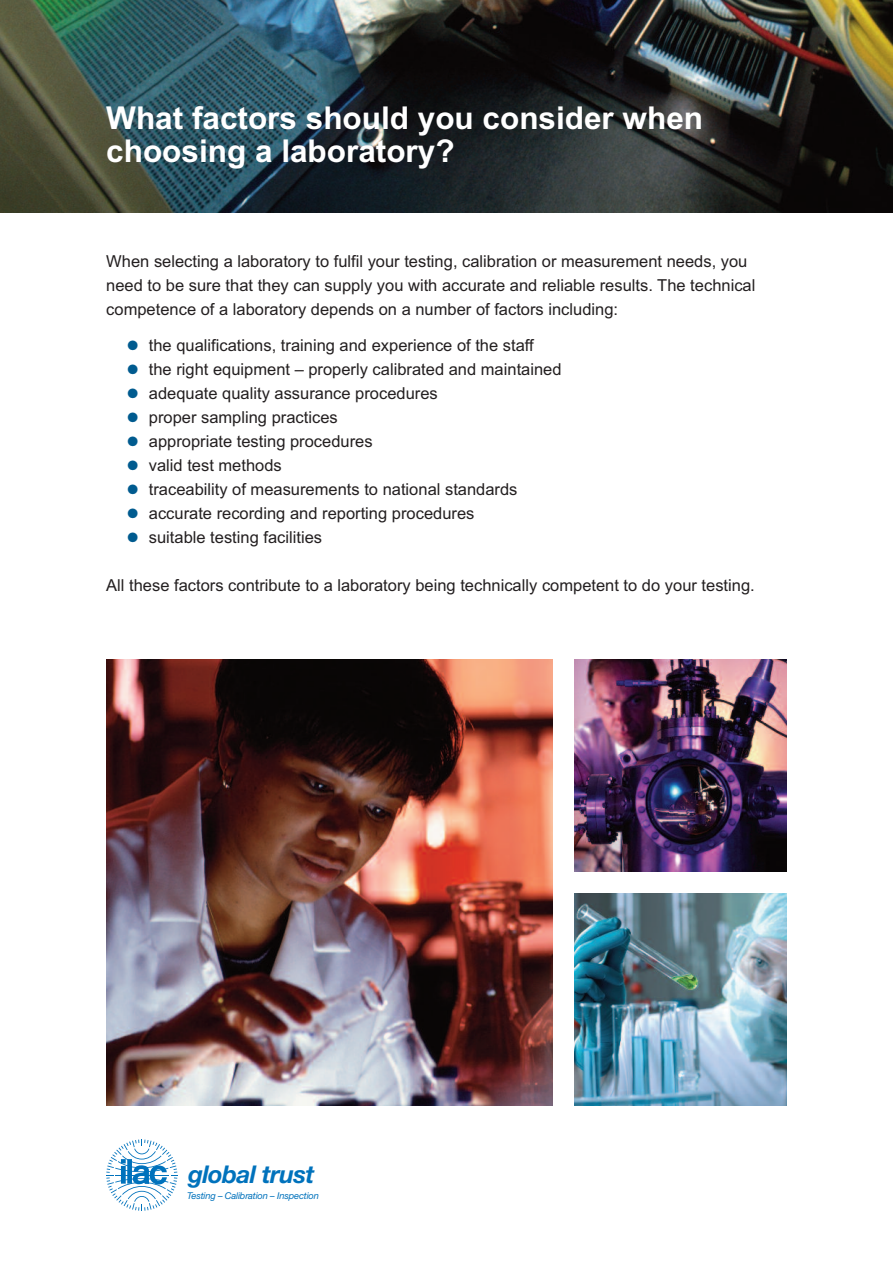
<style>
.page{position:relative;width:893px;height:1263px;background:#fff}
.page>*{position:absolute;margin:0;border:0;box-sizing:border-box;transform-origin:0 0}
.t1{font:700 31.5px/33px "Arial";color:#fff}
.t2{font:italic 700 24.45px "Helvetica Neue";letter-spacing:-.025em;color:#0072bc}
.t3{font:16.5px/24px "Arial";color:#231f20}
.t4{font:italic 9.3px "Helvetica Neue";letter-spacing:-.02em;color:#0072bc}
.s1{color:#005b8f}
</style>
<div class="page">
<svg style="left:106px;top:1139px;width:71px;height:72px"></svg>
<img style="left:0;top:0;width:892px;height:213px">
<img style="left:106px;top:659px;width:447px;height:447px">
<img style="left:574px;top:659px;width:213px;height:213px">
<img style="left:574px;top:893px;width:213px;height:213px">
<h1 class="t1" style="left:106px;top:102px;width:598px">What factors should you consider when choosing a laboratory?</h1>
<p class="t3" style="left:106px;top:249px;width:651px">When selecting a laboratory to fulfil your testing, calibration or measurement needs, you need to be sure that they can supply you with accurate and reliable results. The technical competence of a laboratory depends on a number of factors including:</p>
<p class="t3" style="left:128px;top:333px;width:408px"><span class="s1">●</span> the qualifications, training and experience of the staff</p>
<p class="t3" style="left:128px;top:357px;width:436px"><span class="s1">●</span> the right equipment – properly calibrated and maintained</p>
<p class="t3" style="left:128px;top:381px;width:312px"><span class="s1">●</span> adequate quality assurance procedures</p>
<p class="t3" style="left:128px;top:405px;width:212px"><span class="s1">●</span> proper sampling practices</p>
<p class="t3" style="left:128px;top:429px;width:247px"><span class="s1">●</span> appropriate testing procedures</p>
<p class="t3" style="left:128px;top:453px;width:156px"><span class="s1">●</span> valid test methods</p>
<p class="t3" style="left:128px;top:477px;width:391px"><span class="s1">●</span> traceability of measurements to national standards</p>
<p class="t3" style="left:128px;top:501px;width:348px"><span class="s1">●</span> accurate recording and reporting procedures</p>
<p class="t3" style="left:128px;top:525px;width:196px"><span class="s1">●</span> suitable testing facilities</p>
<p class="t3" style="left:106px;top:573px;width:650px">All these factors contribute to a laboratory being technically competent to do your testing.</p>
<h2 class="t2" style="left:188px;top:1166px;width:128px">global trust</h2>
<p class="t4" style="left:187px;top:1193px;width:133px">Testing – Calibration – Inspection</p>
</div>
